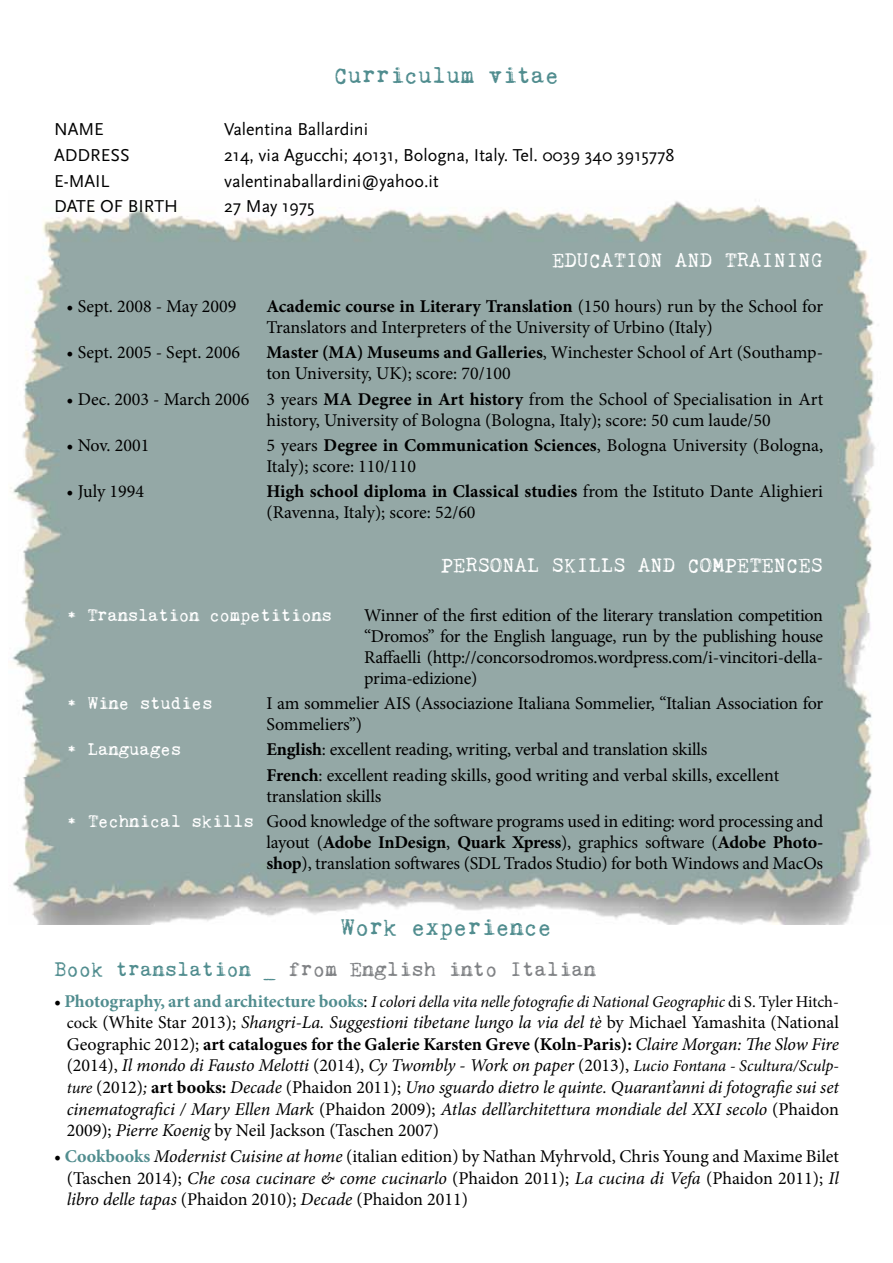
<style>
.page{position:relative;width:893px;height:1263px;background:#fff}
.page>*{position:absolute;margin:0;border:0;box-sizing:border-box;transform-origin:0 0}
.t1{font:24px "Kingthings Trypewriter 2";color:#518d8f}
.t2{font:21px "Kingthings Trypewriter 2";color:#fff}
.t3{font:21px "Kingthings Trypewriter 2";color:#808285}
.t4{font:18px/21px "Minion Pro";letter-spacing:-.005em;color:#000}
.t5{font:italic 18px/21.6px "Minion Pro";letter-spacing:-.01em;color:#000;text-align:justify}
.t6{font:18px "Scala Sans";color:#000}
.t7{font:18px "Kingthings Trypewriter 2";letter-spacing:-.02em;color:#fff}
.t8{font:italic 16.5px "Minion Pro";letter-spacing:-.01em;color:#000}
.s1{font-weight:700}
.s2{font-family:"Kingthings Trypewriter 2";color:#fff}
.s3{color:#518d8f}
.s4{font-style:normal;font-size:18px}
.s5{font-weight:700;font-style:normal;font-size:18px;color:#518d8f}
.s6{font-style:normal}
.s7{font-style:normal;font-size:16.5px}
.s8{font-weight:700;font-style:normal}
.s9{font-size:16.5px}
.s10{font-weight:700;color:#518d8f}
.s11{font-style:italic}
</style>
<div class="page">
<img style="left:10px;top:201px;width:866px;height:723px">
<h1 class="t1" style="left:334px;top:62px;width:227px">Curriculum vitae</h1>
<p class="t6" style="left:54px;top:119px;width:51px">NAME</p>
<p class="t6" style="left:224px;top:119px;width:146px">Valentina Ballardini</p>
<p class="t6" style="left:54px;top:145px;width:77px">ADDRESS</p>
<p class="t6" style="left:224px;top:145px;width:452px">214, via Agucchi; 40131, Bologna, Italy. Tel. 0039 340 3915778</p>
<p class="t6" style="left:54px;top:171px;width:57px">E-MAIL</p>
<p class="t6" style="left:224px;top:171px;width:216px">valentinaballardini@yahoo.it</p>
<p class="t6" style="left:54px;top:197px;width:125px">DATE OF BIRTH</p>
<p class="t6" style="left:224px;top:197px;width:92px">27 May 1975</p>
<p class="t2" style="left:552px;top:249px;width:272px">EDUCATION AND TRAINING</p>
<p class="t4" style="left:67px;top:296px;width:171px">• Sept. 2008 - May 2009</p>
<p class="t4" style="left:266px;top:296px;width:558px"><span class="s1">Academic course in Literary Translation</span> (150 hours) run by the School for<br>Translators and Interpreters of the University of Urbino (Italy)</p>
<p class="t4" style="left:67px;top:342px;width:175px">• Sept. 2005 - Sept. 2006</p>
<p class="t4" style="left:266px;top:342px;width:558px"><span class="s1">Master (MA) Museums and Galleries</span>, Winchester School of Art (Southamp&shy;ton University, UK); score: 70/100</p>
<p class="t4" style="left:266px;top:388px;width:558px;text-indent:-200px">• Dec. 2003 - March 2006 3 years <span class="s1">MA Degree in Art history</span> from the School of Specialisation in Art history, University of Bologna (Bologna, Italy); score: 50 cum laude/50</p>
<p class="t4" style="left:67px;top:435px;width:84px">• Nov. 2001</p>
<p class="t4" style="left:266px;top:435px;width:558px">5 years <span class="s1">Degree in Communication Sciences</span>, Bologna University (Bologna,<br>Italy); score: 110/110</p>
<p class="t4" style="left:67px;top:481px;width:79px">• July 1994</p>
<p class="t4" style="left:266px;top:481px;width:558px"><span class="s1">High school diploma in Classical studies</span> from the Istituto Dante Alighieri (Ravenna, Italy); score: 52/60</p>
<p class="t2" style="left:441px;top:553px;width:384px">PERSONAL SKILLS AND COMPETENCES</p>
<p class="t7" style="left:67px;top:605px;width:267px">• Translation competitions</p>
<p class="t4" style="left:364px;top:605px;width:460px;text-align:justify">Winner of the first edition of the literary translation competition “Dromos” for the English language, run by the publishing house Raffaelli (http://concorsodromos.wordpress.com/i-vincitori-della&shy;prima-edizione)</p>
<p class="t7" style="left:67px;top:693px;width:147px">• Wine studies</p>
<p class="t4" style="left:266px;top:693px;width:558px">I am sommelier AIS (Associazione Italiana Sommelier, “Italian Association for<br>Sommeliers”)</p>
<p class="t7" style="left:67px;top:740px;width:116px">• Languages</p>
<p class="t4" style="left:266px;top:737px;width:514px;line-height:25.2px"><span class="s1">English</span>: excellent reading, writing, verbal and translation skills<br><span class="s1">French</span>: excellent reading skills, good writing and verbal skills, excellent</p>
<p class="t4" style="left:266px;top:785px;width:116px">translation skills</p>
<p class="t4" style="left:266px;top:811px;width:558px;text-align:justify;text-indent:-200px"><span class="s2">• Technical skills</span> Good knowledge of the software programs used in editing: word processing and layout (<span class="s1">Adobe InDesign</span>, <span class="s1">Quark Xpress</span>), graphics software (<span class="s1">Adobe Photo&shy;shop</span>), translation softwares (SDL Trados Studio) for both Windows and MacOs</p>
<h1 class="t1" style="left:341px;top:914px;width:213px">Work experience</h1>
<p class="t3" style="left:54px;top:958px;width:544px"><span class="s3">Book translation _</span> from English into Italian</p>
<p class="t8" style="left:54px;top:990px;width:786px"><span class="s4">•</span> <span class="s5">Photography, art and architecture books</span><span class="s4">:</span> I colori della vita nelle fotografie di National Geographic <span class="s6">di S. Tyler Hitch-</span></p>
<p class="t5" style="left:67px;top:1011px;width:774px"><span class="s7">cock</span> <span class="s6">(White Star 2013);</span> Shangri-La. Suggestioni tibetane lungo la via del tè <span class="s6">by Michael Yamashita (National Geographic 2012);</span> <span class="s8">art catalogues for the Galerie Karsten Greve (Koln-Paris):</span> Claire Morgan: The Slow Fire <span class="s6">(2014),</span> Il mondo di Fausto Melotti <span class="s6">(2014),</span> Cy Twombly - Work on paper <span class="s6">(2013),</span> <span class="s9">Lucio Fontana - Scultura/Sculp&shy;ture</span> <span class="s6">(2012)</span>; <span class="s8">art books:</span> Decade <span class="s6">(Phaidon 2011);</span> Uno sguardo dietro le quinte. Quarant’anni di fotografie sui set cinematografici / Mary Ellen Mark <span class="s6">(Phaidon 2009);</span> Atlas dell’architettura mondiale del XXI secolo <span class="s6">(Phaidon 2009);</span> Pierre Koenig <span class="s6">by Neil Jackson (Taschen 2007)</span></p>
<p class="t4" style="left:67px;top:1145px;width:774px;line-height:21.6px;text-align:justify;text-indent:-13px">• <span class="s10">Cookbooks</span> <span class="s11">Modernist Cuisine at home</span> (italian edition) by Nathan Myhrvold, Chris Young and Maxime Bilet (Taschen 2014); <span class="s11">Che cosa cucinare &amp; come cucinarlo</span> (Phaidon 2011); <span class="s11">La cucina di Vefa</span> (Phaidon 2011); <span class="s11">Il libro delle tapas</span> (Phaidon 2010); <span class="s11">Decade</span> (Phaidon 2011)</p>
</div>
